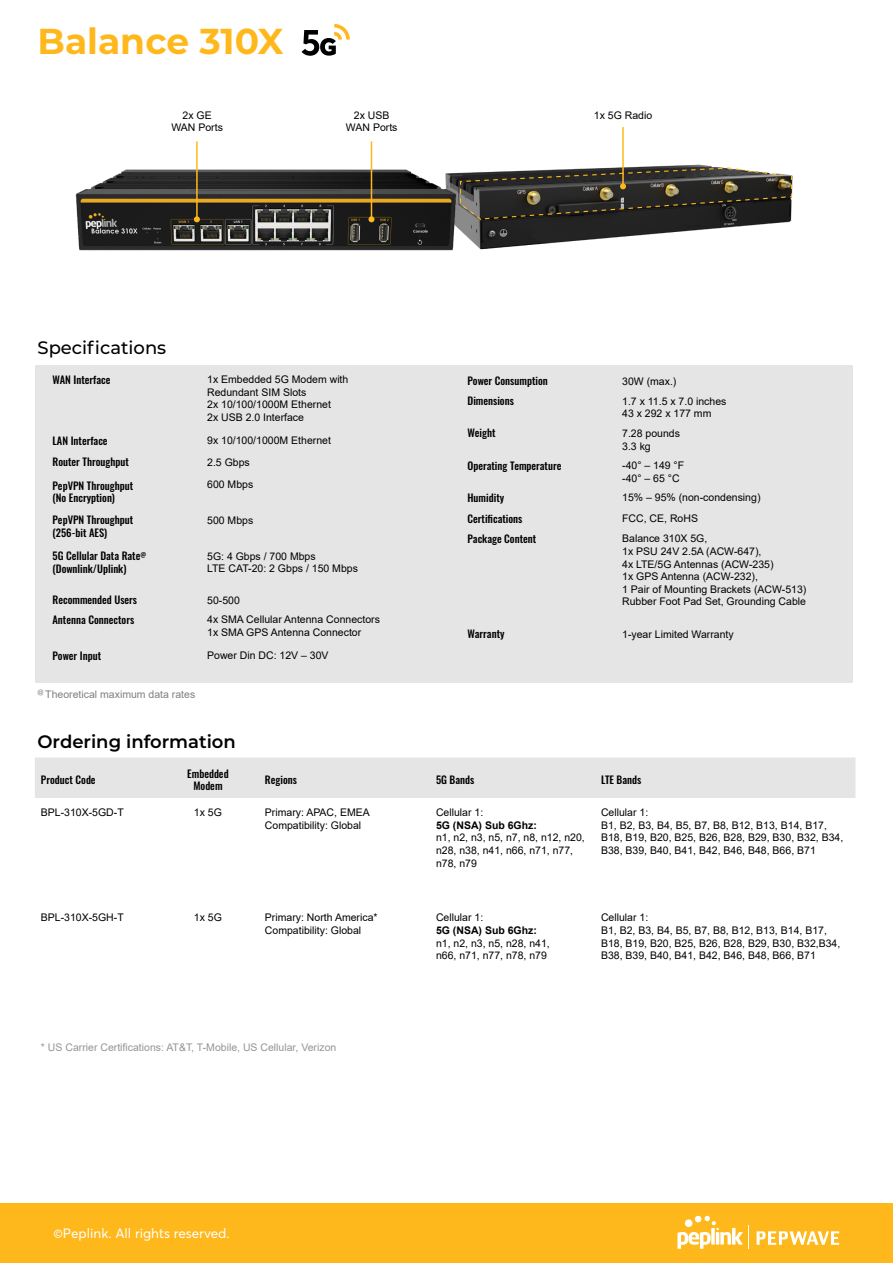
<style>
.page{position:relative;width:893px;height:1263px;background:#fff}
.page>*{position:absolute;margin:0;border:0;box-sizing:border-box;transform-origin:0 0}
.t1{font:700 36px "Montserrat";color:#ffb81c}
.t2{font:600 18px "Montserrat";color:#000}
.t3{font:500 18px "Montserrat";color:#000}
.t4{font:13.5px "Averta";color:#fff}
.t5{font:10.5px/12.6px "Arial";color:#000}
.t6{font:500 10.5px/12.6px "Oswald";color:#000}
.t7{font:10.5px "Arial";color:#939598}
.t8{font:700 10.5px "Arial";color:#000}
.t9{font:10.5px "Arial";color:#808080}
</style>
<div class="page">
<div style="left:0;top:1203px;width:893px;height:60px;background:#ffb81c"></div>
<svg style="left:757px;top:1231px;width:82px;height:14px"></svg>
<svg style="left:677px;top:1215px;width:72px;height:34px"></svg>
<img style="left:370px;top:141px;width:419px;height:109px">
<div style="left:35px;top:365px;width:818px;height:318px;background:#e5e5e5"></div>
<div style="left:35px;top:757px;width:820px;height:41px;background:#e5e5e5"></div>
<hr style="left:622px;top:127px;width:2px;height:59px;background:#ffb81c">
<svg style="left:465px;top:167px;width:328px;height:55px"></svg>
<svg style="left:302px;top:24px;width:48px;height:32px"></svg>
<img style="left:75px;top:167px;width:390px;height:84px">
<hr style="left:371px;top:141px;width:1px;height:78px;background:#ffb81c">
<svg style="left:368px;top:216px;width:6px;height:6px"></svg>
<hr style="left:196px;top:141px;width:2px;height:78px;background:#ffb81c">
<svg style="left:194px;top:216px;width:6px;height:6px"></svg>
<h1 class="t1" style="left:38px;top:16px;width:248px">Balance 310X</h1>
<p class="t5" style="left:171px;top:109px;width:53px;text-align:center">2x GE<br>WAN Ports</p>
<p class="t5" style="left:354px;top:109px;width:37px">2x USB</p>
<p class="t5" style="left:594px;top:109px;width:60px">1x 5G Radio</p>
<p class="t5" style="left:346px;top:121px;width:53px">WAN Ports</p>
<h2 class="t3" style="left:38px;top:335px;width:130px">Specifications</h2>
<p class="t6" style="left:52px;top:374px;width:59px">WAN Interface</p>
<p class="t5" style="left:207px;top:373px;width:143px">1x Embedded 5G Modem with<br>Redundant SIM Slots<br>2x 10/100/1000M Ethernet<br>2x USB 2.0 Interface</p>
<p class="t6" style="left:52px;top:435px;width:57px">LAN Interface</p>
<p class="t5" style="left:207px;top:434px;width:125px">9x 10/100/1000M Ethernet</p>
<p class="t6" style="left:52px;top:456px;width:78px">Router Throughput</p>
<p class="t5" style="left:207px;top:456px;width:44px">2.5 Gbps</p>
<p class="t6" style="left:52px;top:480px;width:82px">PepVPN Throughput (No Encryption)</p>
<p class="t5" style="left:207px;top:478px;width:48px">600 Mbps</p>
<p class="t6" style="left:52px;top:514px;width:82px">PepVPN Throughput (256-bit AES)</p>
<p class="t5" style="left:207px;top:514px;width:48px">500 Mbps</p>
<p class="t6" style="left:52px;top:550px;width:95px">5G Cellular Data Rate<sup>@ </sup>(Downlink/Uplink)</p>
<p class="t5" style="left:207px;top:550px;width:152px">5G: 4 Gbps / 700 Mbps<br>LTE CAT-20: 2 Gbps / 150 Mbps</p>
<p class="t6" style="left:52px;top:594px;width:86px">Recommended Users</p>
<p class="t5" style="left:207px;top:593px;width:34px">50-500</p>
<p class="t6" style="left:52px;top:614px;width:83px">Antenna Connectors</p>
<p class="t5" style="left:207px;top:613px;width:174px">4x SMA Cellular Antenna Connectors<br>1x SMA GPS Antenna Connector</p>
<p class="t6" style="left:52px;top:650px;width:50px">Power Input</p>
<p class="t5" style="left:207px;top:649px;width:123px">Power Din DC: 12V – 30V</p>
<p class="t9" style="left:38px;top:687px;width:159px"><sup>@</sup> Theoretical maximum data rates</p>
<h2 class="t2" style="left:38px;top:729px;width:200px">Ordering information</h2>
<p class="t6" style="left:467px;top:375px;width:82px">Power Consumption</p>
<p class="t5" style="left:622px;top:375px;width:56px">30W (max.)</p>
<p class="t6" style="left:467px;top:395px;width:48px">Dimensions</p>
<p class="t5" style="left:622px;top:395px;width:106px">1.7 x 11.5 x 7.0 inches<br>43 x 292 x 177 mm</p>
<p class="t6" style="left:467px;top:427px;width:30px">Weight</p>
<p class="t5" style="left:622px;top:427px;width:59px">7.28 pounds<br>3.3 kg</p>
<p class="t6" style="left:467px;top:460px;width:95px">Operating Temperature</p>
<p class="t5" style="left:622px;top:459px;width:64px">-40° – 149 °F -40° – 65 °C</p>
<p class="t6" style="left:467px;top:492px;width:38px">Humidity</p>
<p class="t5" style="left:622px;top:491px;width:140px">15% – 95% (non-condensing)</p>
<p class="t6" style="left:467px;top:513px;width:56px">Certifications</p>
<p class="t5" style="left:622px;top:512px;width:77px">FCC, CE, RoHS</p>
<p class="t6" style="left:467px;top:533px;width:70px">Package Content</p>
<p class="t5" style="left:622px;top:532px;width:186px">Balance 310X 5G,<br>1x PSU 24V 2.5A (ACW-647),<br>4x LTE/5G Antennas (ACW-235)<br>1x GPS Antenna (ACW-232),<br>1 Pair of Mounting Brackets (ACW-513)<br>Rubber Foot Pad Set, Grounding Cable</p>
<p class="t6" style="left:467px;top:628px;width:39px">Warranty</p>
<p class="t5" style="left:622px;top:628px;width:113px">1-year Limited Warranty</p>
<p class="t6" style="left:41px;top:774px;width:56px">Product Code</p>
<p class="t6" style="left:187px;top:768px;width:43px;text-align:center">Embedded<br>Modem</p>
<p class="t6" style="left:265px;top:774px;width:34px">Regions</p>
<p class="t6" style="left:436px;top:774px;width:40px">5G Bands</p>
<p class="t6" style="left:601px;top:774px;width:42px">LTE Bands</p>
<p class="t5" style="left:41px;top:806px;width:84px">BPL-310X-5GD-T</p>
<p class="t5" style="left:194px;top:806px;width:30px">1x 5G</p>
<p class="t5" style="left:265px;top:806px;width:106px">Primary: APAC, EMEA<br>Compatibility: Global</p>
<p class="t5" style="left:436px;top:806px;width:49px">Cellular 1:</p>
<p class="t5" style="left:601px;top:806px;width:244px">Cellular 1:<br>B1, B2, B3, B4, B5, B7, B8, B12, B13, B14, B17, B18, B19, B20, B25, B26, B28, B29, B30, B32, B34, B38, B39, B40, B41, B42, B46, B48, B66, B71</p>
<p class="t8" style="left:436px;top:818px;width:102px">5G (NSA) Sub 6Ghz:</p>
<p class="t5" style="left:436px;top:831px;width:150px">n1, n2, n3, n5, n7, n8, n12, n20, n28, n38, n41, n66, n71, n77, n78, n79</p>
<p class="t5" style="left:41px;top:911px;width:84px">BPL-310X-5GH-T</p>
<p class="t5" style="left:194px;top:911px;width:30px">1x 5G</p>
<p class="t5" style="left:265px;top:911px;width:114px">Primary: North America*<br>Compatibility: Global</p>
<p class="t5" style="left:436px;top:911px;width:49px">Cellular 1:</p>
<p class="t8" style="left:436px;top:923px;width:102px">5G (NSA) Sub 6Ghz:</p>
<p class="t5" style="left:436px;top:936px;width:115px">n1, n2, n3, n5, n28, n41, n66, n71, n77, n78, n79</p>
<p class="t7" style="left:41px;top:1040px;width:297px">* US Carrier Certifications: AT&amp;T, T-Mobile, US Cellular, Verizon</p>
<p class="t5" style="left:601px;top:911px;width:241px">Cellular 1:<br>B1, B2, B3, B4, B5, B7, B8, B12, B13, B14, B17, B18, B19, B20, B25, B26, B28, B29, B30, B32,B34, B38, B39, B40, B41, B42, B46, B48, B66, B71</p>
<p class="t4" style="left:53px;top:1225px;width:178px">©Peplink. All rights reserved.</p>
</div>
